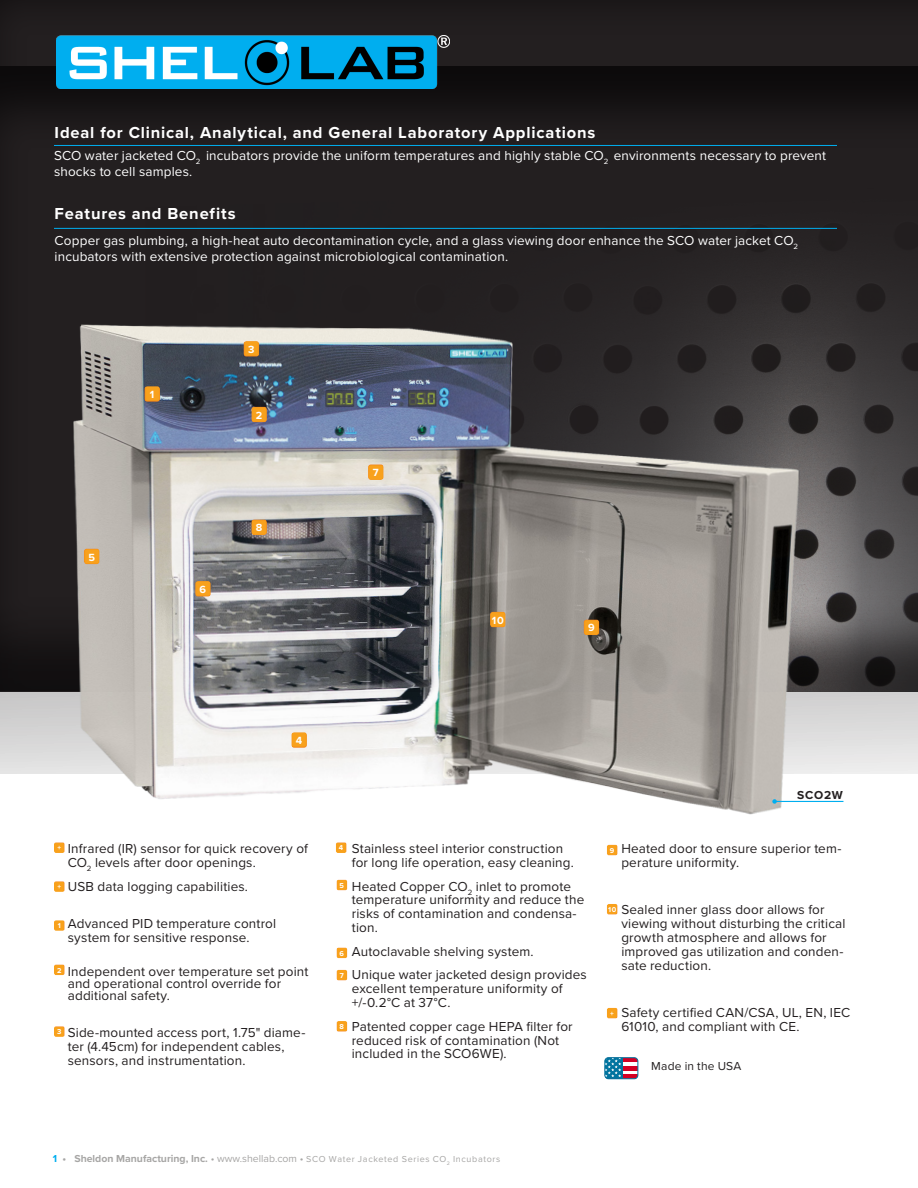
<style>
.page{position:relative;width:918px;height:1188px;background:#fff}
.page>*{position:absolute;margin:0;border:0;box-sizing:border-box;transform-origin:0 0}
.section_header{font:700 16.5px "Proxima Nova";letter-spacing:.05em;color:#fff}
.call_outs{font:13.5px/13.8px "Proxima Nova";letter-spacing:.01em;color:#231f20}
.Body_copy{font:13.5px/15.9px "Proxima Nova";letter-spacing:.01em;color:#fff}
.call_outs-2{font:12px "Proxima Nova";letter-spacing:.015em;color:#231f20}
.t1{font:700 12px "Proxima Nova";letter-spacing:.065em;color:#231f20}
.section_header-2{font:700 10.8px "Proxima Nova";color:#fff}
.t2{font:9px "Proxima Nova";letter-spacing:.075em;color:#a7a6a5}
.section_header-3{font:700 7.35px "Proxima Nova";color:#fff}
.s1{font-weight:700;font-size:10.5px;color:#00aeef}
.s2{font-weight:700;font-size:10.5px}
.s3{font-size:10.5px}
</style>
<div class="page">
<div style="left:0;top:0;width:918px;height:691px;background:#231f20"></div>
<div style="left:0;top:63px;width:918px;height:711px;background:#231f20;opacity:.75"></div>
<img style="left:55px;top:295px;width:762px;height:520px">
<hr style="left:54px;top:228px;width:783px;height:1px;background:#00aeef">
<hr style="left:54px;top:145px;width:783px;height:1px;background:#00aeef">
<div style="left:195px;top:579px;width:18px;height:18px;background:#f26729;opacity:.75"></div>
<div style="left:251px;top:404px;width:18px;height:18px;background:#f26729;opacity:.75"></div>
<div style="left:291px;top:730px;width:18px;height:18px;background:#f26729;opacity:.75"></div>
<div style="left:251px;top:517px;width:18px;height:18px;background:#f26729;opacity:.75"></div>
<div style="left:144px;top:384px;width:18px;height:18px;background:#f26729;opacity:.75"></div>
<div style="left:368px;top:462px;width:18px;height:18px;background:#f26729;opacity:.75"></div>
<div style="left:84px;top:546px;width:18px;height:18px;background:#f26729;opacity:.75"></div>
<div style="left:53px;top:919px;width:13px;height:13px;background:#f26729;opacity:.75"></div>
<div style="left:53px;top:963px;width:13px;height:13px;background:#f26729;opacity:.75"></div>
<div style="left:53px;top:1025px;width:13px;height:13px;background:#f26729;opacity:.75"></div>
<div style="left:335px;top:841px;width:13px;height:13px;background:#f26729;opacity:.75"></div>
<div style="left:336px;top:878px;width:13px;height:14px;background:#f26729;opacity:.75"></div>
<div style="left:336px;top:946px;width:13px;height:13px;background:#f26729;opacity:.75"></div>
<div style="left:336px;top:968px;width:13px;height:14px;background:#f26729;opacity:.75"></div>
<div style="left:336px;top:1019px;width:13px;height:14px;background:#f26729;opacity:.75"></div>
<div style="left:243px;top:339px;width:18px;height:18px;background:#f26729;opacity:.75"></div>
<div style="left:606px;top:843px;width:13px;height:14px;background:#f26729;opacity:.75"></div>
<div style="left:583px;top:617px;width:18px;height:18px;background:#f26729;opacity:.75"></div>
<div style="left:606px;top:902px;width:13px;height:14px;background:#f26729;opacity:.75"></div>
<div style="left:53px;top:841px;width:13px;height:13px;background:#f26729;opacity:.75"></div>
<div style="left:53px;top:880px;width:13px;height:13px;background:#f26729;opacity:.75"></div>
<hr style="left:775px;top:801px;width:68px;height:1px;background:#00aeef">
<svg style="left:772px;top:799px;width:5px;height:5px"></svg>
<svg style="left:605px;top:1058px;width:33px;height:21px"></svg>
<hr style="left:605px;top:1058px;width:33px;height:4px;background:#d30024">
<hr style="left:605px;top:1066px;width:33px;height:4px;background:#d30024">
<hr style="left:605px;top:1075px;width:33px;height:4px;background:#d30024">
<div style="left:605px;top:1058px;width:18px;height:21px;background:#00749f"></div>
<svg style="left:605px;top:1058px;width:16px;height:19px"></svg>
<div style="left:605px;top:1057px;width:33px;height:22px;border:1px solid #00749f;border-radius:4px"></div>
<img style="left:56px;top:35px;width:393px;height:53px">
<div style="left:606px;top:1006px;width:13px;height:14px;background:#f26729;opacity:.75"></div>
<div style="left:490px;top:609px;width:18px;height:18px;background:#f26729;opacity:.75"></div>
<p class="section_header" style="left:55px;top:123px;width:542px">Ideal for Clinical, Analytical, and General Laboratory Applications</p>
<p class="Body_copy" style="left:54px;top:148px;width:774px">SCO water jacketed CO<sub>2</sub> incubators provide the uniform temperatures and highly stable CO<sub>2</sub> environments necessary to prevent shocks to cell samples.</p>
<p class="section_header" style="left:55px;top:204px;width:183px">Features and Benefits</p>
<p class="Body_copy" style="left:55px;top:233px;width:745px">Copper gas plumbing, a high-heat auto decontamination cycle, and a glass viewing door enhance the SCO water jacket CO<sub>2 </sub>incubators with extensive protection against microbiological contamination.</p>
<p class="section_header-2" style="left:88px;top:550px;width:8px">5</p>
<p class="section_header-2" style="left:150px;top:388px;width:6px">1</p>
<p class="section_header-2" style="left:200px;top:583px;width:8px">6</p>
<p class="section_header-2" style="left:248px;top:343px;width:8px">3</p>
<p class="section_header-2" style="left:256px;top:409px;width:8px">2</p>
<p class="section_header-2" style="left:256px;top:521px;width:8px">8</p>
<p class="section_header-2" style="left:373px;top:466px;width:7px">7</p>
<p class="section_header-2" style="left:492px;top:614px;width:13px">10</p>
<p class="section_header-2" style="left:588px;top:621px;width:8px">9</p>
<p class="section_header-2" style="left:296px;top:734px;width:8px">4</p>
<p class="call_outs" style="left:68px;top:842px;width:242px">Infrared (IR) sensor for quick recovery of<br>CO<sub>2</sub> levels after door openings.</p>
<p class="call_outs" style="left:68px;top:879px;width:182px">USB data logging capabilities.</p>
<p class="call_outs" style="left:68px;top:917px;width:210px">Advanced PID temperature control system for sensitive response.</p>
<p class="call_outs" style="left:68px;top:965px;width:242px;line-height:12px">Independent over temperature set point and operational control override for additional safety.</p>
<p class="call_outs" style="left:68px;top:1026px;width:239px">Side-mounted access port, 1.75" diame&shy;ter (4.45cm) for independent cables, sensors, and instrumentation.</p>
<p class="section_header-3" style="left:57px;top:844px;width:5px">+</p>
<p class="section_header-3" style="left:57px;top:883px;width:5px">+</p>
<p class="section_header-3" style="left:58px;top:921px;width:5px">1</p>
<p class="section_header-3" style="left:57px;top:966px;width:6px">2</p>
<p class="section_header-3" style="left:57px;top:1028px;width:6px">3</p>
<p class="section_header-3" style="left:339px;top:844px;width:6px">4</p>
<p class="section_header-3" style="left:340px;top:881px;width:6px">5</p>
<p class="section_header-3" style="left:340px;top:949px;width:6px">6</p>
<p class="section_header-3" style="left:340px;top:971px;width:6px">7</p>
<p class="section_header-3" style="left:340px;top:1022px;width:6px">8</p>
<p class="call_outs" style="left:352px;top:842px;width:224px">Stainless steel interior construction for long life operation, easy cleaning.</p>
<p class="call_outs" style="left:352px;top:879px;width:234px">Heated Copper CO<sub>2</sub> inlet to promote temperature uniformity and reduce the risks of contamination and condensa&shy;tion.</p>
<p class="call_outs" style="left:352px;top:945px;width:183px">Autoclavable shelving system.</p>
<p class="call_outs" style="left:352px;top:968px;width:237px">Unique water jacketed design provides excellent temperature uniformity of +/-0.2°C at 37°C.</p>
<p class="call_outs" style="left:352px;top:1020px;width:222px">Patented copper cage HEPA filter for reduced risk of contamination (Not included in the SCO6WE).</p>
<p class="t1" style="left:797px;top:787px;width:47px">SCO2W</p>
<p class="call_outs" style="left:621px;top:842px;width:222px">Heated door to ensure superior tem&shy;perature uniformity.</p>
<p class="call_outs" style="left:621px;top:903px;width:226px">Sealed inner glass door allows for viewing without disturbing the critical growth atmosphere and allows for improved gas utilization and conden&shy;sate reduction.</p>
<p class="call_outs" style="left:621px;top:1006px;width:230px">Safety certified CAN/CSA, UL, EN, IEC<br>61010, and compliant with CE.</p>
<p class="section_header-3" style="left:610px;top:846px;width:6px">9</p>
<p class="section_header-3" style="left:608px;top:905px;width:10px">10</p>
<p class="section_header-3" style="left:610px;top:1009px;width:5px">+</p>
<p class="call_outs-2" style="left:651px;top:1059px;width:92px">Made in the USA</p>
<p class="t2" style="left:53px;top:1153px;width:449px"><span class="s1">1</span> <span class="s2">• Sheldon Manufacturing, Inc.</span> <span class="s3">• www.shellab.com •</span> SCO Water Jacketed Series CO<sub>2</sub> Incubators</p>
</div>
